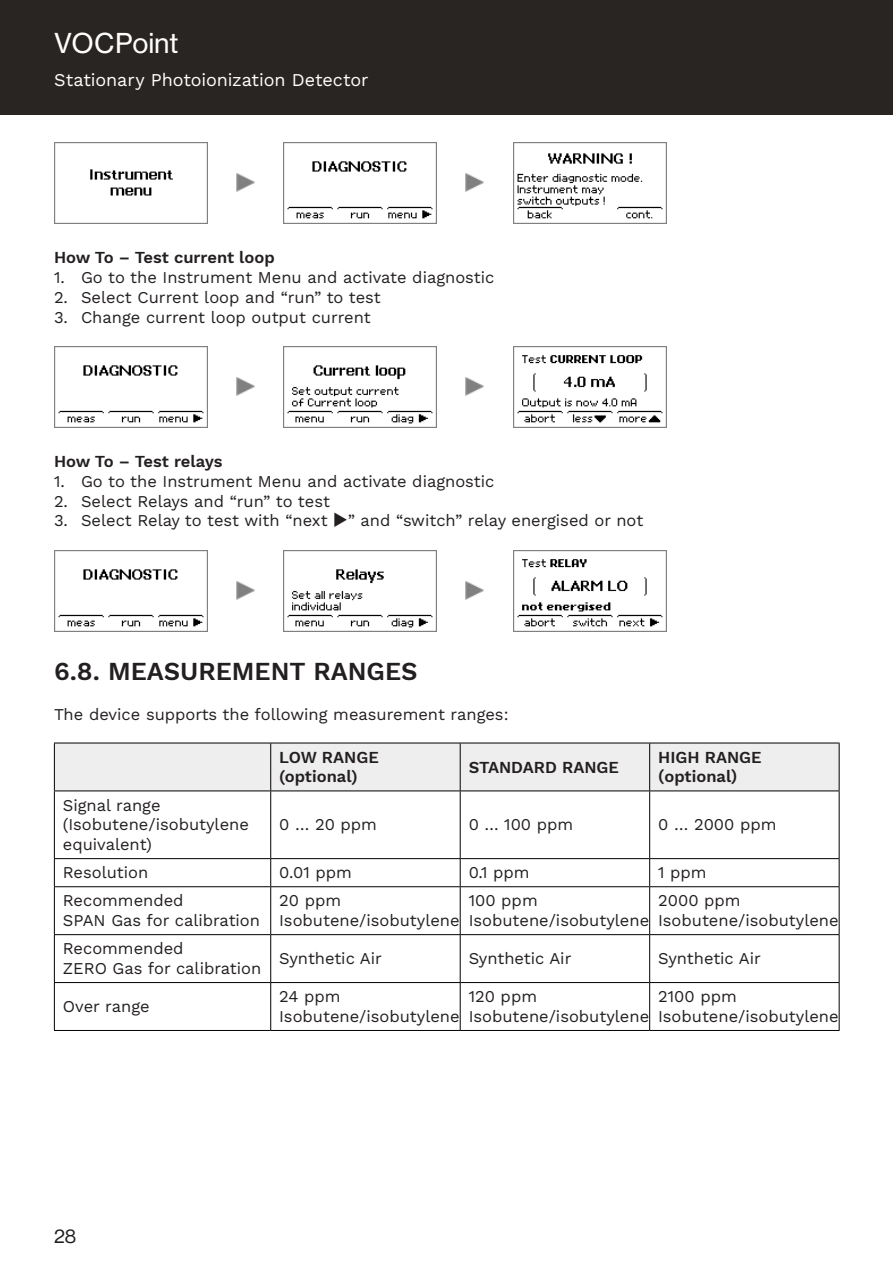
<style>
.page{position:relative;width:893px;height:1263px;background:#fff}
.page>*{position:absolute;margin:0;border:0;box-sizing:border-box;transform-origin:0 0}
.t1{font:27px "N Haas Grotesk TX Pro 55 Rg";letter-spacing:-.005em;color:#fff}
.t2{font:600 25.5px "Work Sans";color:#231f20}
.t3{font:19.5px "N Haas Grotesk DS Pro 55 Rg";color:#1f1d1c}
.t4{font:18px "Work Sans";letter-spacing:-.005em;color:#fff}
.t5{font:16.5px/19.8px "Work Sans";color:#231f20}
.t6{font:600 16.5px "Work Sans";color:#231f20}
.s1{font-family:"Heading Now 82";font-weight:300}
</style>
<div class="page">
<div style="left:0;top:0;width:892px;height:115px;background:#292522"></div>
<svg style="left:892px;top:0;width:1px;height:115px"></svg>
<img style="left:54px;top:143px;width:153px;height:81px">
<img style="left:236px;top:173px;width:19px;height:19px">
<img style="left:284px;top:143px;width:153px;height:81px">
<img style="left:465px;top:173px;width:19px;height:19px">
<img style="left:513px;top:143px;width:153px;height:81px">
<img style="left:54px;top:346px;width:153px;height:81px">
<img style="left:236px;top:377px;width:19px;height:19px">
<img style="left:284px;top:346px;width:153px;height:81px">
<img style="left:465px;top:377px;width:19px;height:19px">
<img style="left:513px;top:346px;width:153px;height:81px">
<img style="left:54px;top:550px;width:153px;height:81px">
<img style="left:236px;top:581px;width:19px;height:19px">
<img style="left:284px;top:550px;width:153px;height:81px">
<img style="left:465px;top:581px;width:19px;height:19px">
<img style="left:513px;top:550px;width:153px;height:81px">
<div style="left:55px;top:744px;width:784px;height:46px;background:#efeeee"></div>
<hr style="left:54px;top:743px;width:217px;height:1px;background:#000001">
<hr style="left:54px;top:743px;width:1px;height:47px;background:#000001">
<hr style="left:271px;top:743px;width:189px;height:1px;background:#000001">
<hr style="left:270px;top:743px;width:1px;height:47px;background:#000001">
<hr style="left:460px;top:743px;width:190px;height:1px;background:#000001">
<hr style="left:460px;top:743px;width:1px;height:47px;background:#000001">
<hr style="left:650px;top:743px;width:189px;height:1px;background:#000001">
<hr style="left:649px;top:743px;width:1px;height:47px;background:#000001">
<hr style="left:839px;top:743px;width:1px;height:47px;background:#000001">
<hr style="left:54px;top:790px;width:217px;height:1px;background:#000001">
<hr style="left:54px;top:791px;width:1px;height:67px;background:#000001">
<hr style="left:271px;top:790px;width:189px;height:1px;background:#000001">
<hr style="left:270px;top:791px;width:1px;height:67px;background:#000001">
<hr style="left:460px;top:790px;width:190px;height:1px;background:#000001">
<hr style="left:460px;top:791px;width:1px;height:67px;background:#000001">
<hr style="left:650px;top:790px;width:189px;height:1px;background:#000001">
<hr style="left:649px;top:791px;width:1px;height:67px;background:#000001">
<hr style="left:839px;top:791px;width:1px;height:67px;background:#000001">
<hr style="left:54px;top:858px;width:217px;height:1px;background:#000001">
<svg style="left:54px;top:859px;width:1px;height:27px"></svg>
<hr style="left:271px;top:858px;width:189px;height:1px;background:#000001">
<svg style="left:270px;top:859px;width:1px;height:27px"></svg>
<hr style="left:460px;top:858px;width:190px;height:1px;background:#000001">
<svg style="left:460px;top:859px;width:1px;height:27px"></svg>
<hr style="left:650px;top:858px;width:189px;height:1px;background:#000001">
<svg style="left:649px;top:859px;width:1px;height:27px"></svg>
<svg style="left:839px;top:859px;width:1px;height:27px"></svg>
<hr style="left:54px;top:886px;width:217px;height:1px;background:#000001">
<hr style="left:54px;top:887px;width:1px;height:47px;background:#000001">
<hr style="left:271px;top:886px;width:189px;height:1px;background:#000001">
<hr style="left:270px;top:887px;width:1px;height:47px;background:#000001">
<hr style="left:460px;top:886px;width:190px;height:1px;background:#000001">
<hr style="left:460px;top:887px;width:1px;height:47px;background:#000001">
<hr style="left:650px;top:886px;width:189px;height:1px;background:#000001">
<hr style="left:649px;top:887px;width:1px;height:47px;background:#000001">
<hr style="left:839px;top:887px;width:1px;height:47px;background:#000001">
<hr style="left:54px;top:934px;width:217px;height:1px;background:#000001">
<hr style="left:54px;top:935px;width:1px;height:47px;background:#000001">
<hr style="left:271px;top:934px;width:189px;height:1px;background:#000001">
<hr style="left:270px;top:935px;width:1px;height:47px;background:#000001">
<hr style="left:460px;top:934px;width:190px;height:1px;background:#000001">
<hr style="left:460px;top:935px;width:1px;height:47px;background:#000001">
<hr style="left:650px;top:934px;width:189px;height:1px;background:#000001">
<hr style="left:649px;top:935px;width:1px;height:47px;background:#000001">
<hr style="left:839px;top:935px;width:1px;height:47px;background:#000001">
<hr style="left:54px;top:982px;width:217px;height:1px;background:#000001">
<hr style="left:54px;top:983px;width:1px;height:47px;background:#000001">
<hr style="left:271px;top:982px;width:189px;height:1px;background:#000001">
<hr style="left:270px;top:983px;width:1px;height:47px;background:#000001">
<hr style="left:460px;top:982px;width:190px;height:1px;background:#000001">
<hr style="left:460px;top:983px;width:1px;height:47px;background:#000001">
<hr style="left:650px;top:982px;width:189px;height:1px;background:#000001">
<hr style="left:649px;top:983px;width:1px;height:47px;background:#000001">
<hr style="left:839px;top:983px;width:1px;height:47px;background:#000001">
<hr style="left:54px;top:1030px;width:217px;height:1px;background:#000001">
<hr style="left:271px;top:1030px;width:189px;height:1px;background:#000001">
<hr style="left:460px;top:1030px;width:190px;height:1px;background:#000001">
<hr style="left:650px;top:1030px;width:189px;height:1px;background:#000001">
<p class="t1" style="left:54px;top:26px;width:126px">VOCPoint</p>
<p class="t4" style="left:54px;top:66px;width:316px">Stationary Photoionization Detector</p>
<p class="t6" style="left:54px;top:248px;width:222px">How To – Test current loop</p>
<p class="t5" style="left:54px;top:267px;width:442px">1. Go to the Instrument Menu and activate diagnostic</p>
<p class="t5" style="left:54px;top:287px;width:328px">2. Select Current loop and “run” to test</p>
<p class="t5" style="left:54px;top:306px;width:318px">3. Change current loop output current</p>
<p class="t6" style="left:54px;top:452px;width:170px">How To – Test relays</p>
<p class="t5" style="left:54px;top:471px;width:442px">1. Go to the Instrument Menu and activate diagnostic</p>
<p class="t5" style="left:54px;top:490px;width:277px">2. Select Relays and “run” to test</p>
<p class="t5" style="left:54px;top:510px;width:591px">3. Select Relay to test with “next <span class="s1">►</span>” and “switch” relay energised or not</p>
<p class="t2" style="left:54px;top:656px;width:365px">6.8. MEASUREMENT RANGES</p>
<p class="t5" style="left:54px;top:703px;width:456px">The device supports the following measurement ranges:</p>
<p class="t6" style="left:279px;top:747px;width:101px">LOW RANGE</p>
<p class="t6" style="left:279px;top:767px;width:80px">(optional)</p>
<p class="t6" style="left:469px;top:757px;width:152px">STANDARD RANGE</p>
<p class="t6" style="left:658px;top:747px;width:105px">HIGH RANGE</p>
<p class="t6" style="left:658px;top:767px;width:81px">(optional)</p>
<p class="t5" style="left:63px;top:794px;width:99px">Signal range</p>
<p class="t5" style="left:63px;top:814px;width:188px">(Isobutene/isobutylene equivalent)</p>
<p class="t5" style="left:279px;top:814px;width:99px">0 … 20 ppm</p>
<p class="t5" style="left:469px;top:814px;width:106px">0 … 100 ppm</p>
<p class="t5" style="left:658px;top:814px;width:120px">0 … 2000 ppm</p>
<p class="t5" style="left:63px;top:862px;width:87px">Resolution</p>
<p class="t5" style="left:279px;top:862px;width:74px">0.01 ppm</p>
<p class="t5" style="left:469px;top:862px;width:62px">0.1 ppm</p>
<p class="t5" style="left:658px;top:862px;width:50px">1 ppm</p>
<p class="t5" style="left:63px;top:890px;width:122px">Recommended</p>
<p class="t5" style="left:63px;top:910px;width:199px">SPAN Gas for calibration</p>
<p class="t5" style="left:279px;top:890px;width:63px">20 ppm</p>
<p class="t5" style="left:279px;top:910px;width:182px">Isobutene/isobutylene</p>
<p class="t5" style="left:469px;top:890px;width:71px">100 ppm</p>
<p class="t5" style="left:469px;top:910px;width:182px">Isobutene/isobutylene</p>
<p class="t5" style="left:658px;top:890px;width:84px">2000 ppm</p>
<p class="t5" style="left:658px;top:910px;width:182px">Isobutene/isobutylene</p>
<p class="t5" style="left:63px;top:938px;width:122px">Recommended</p>
<p class="t5" style="left:63px;top:958px;width:200px">ZERO Gas for calibration</p>
<p class="t5" style="left:63px;top:996px;width:88px">Over range</p>
<p class="t5" style="left:279px;top:948px;width:104px">Synthetic Air</p>
<p class="t5" style="left:469px;top:948px;width:104px">Synthetic Air</p>
<p class="t5" style="left:658px;top:948px;width:104px">Synthetic Air</p>
<p class="t5" style="left:279px;top:986px;width:63px">24 ppm</p>
<p class="t5" style="left:279px;top:1006px;width:182px">Isobutene/isobutylene</p>
<p class="t5" style="left:469px;top:986px;width:70px">120 ppm</p>
<p class="t5" style="left:469px;top:1006px;width:182px">Isobutene/isobutylene</p>
<p class="t5" style="left:658px;top:986px;width:80px">2100 ppm</p>
<p class="t5" style="left:658px;top:1006px;width:182px">Isobutene/isobutylene</p>
<p class="t3" style="left:54px;top:1225px;width:24px">28</p>
</div>
